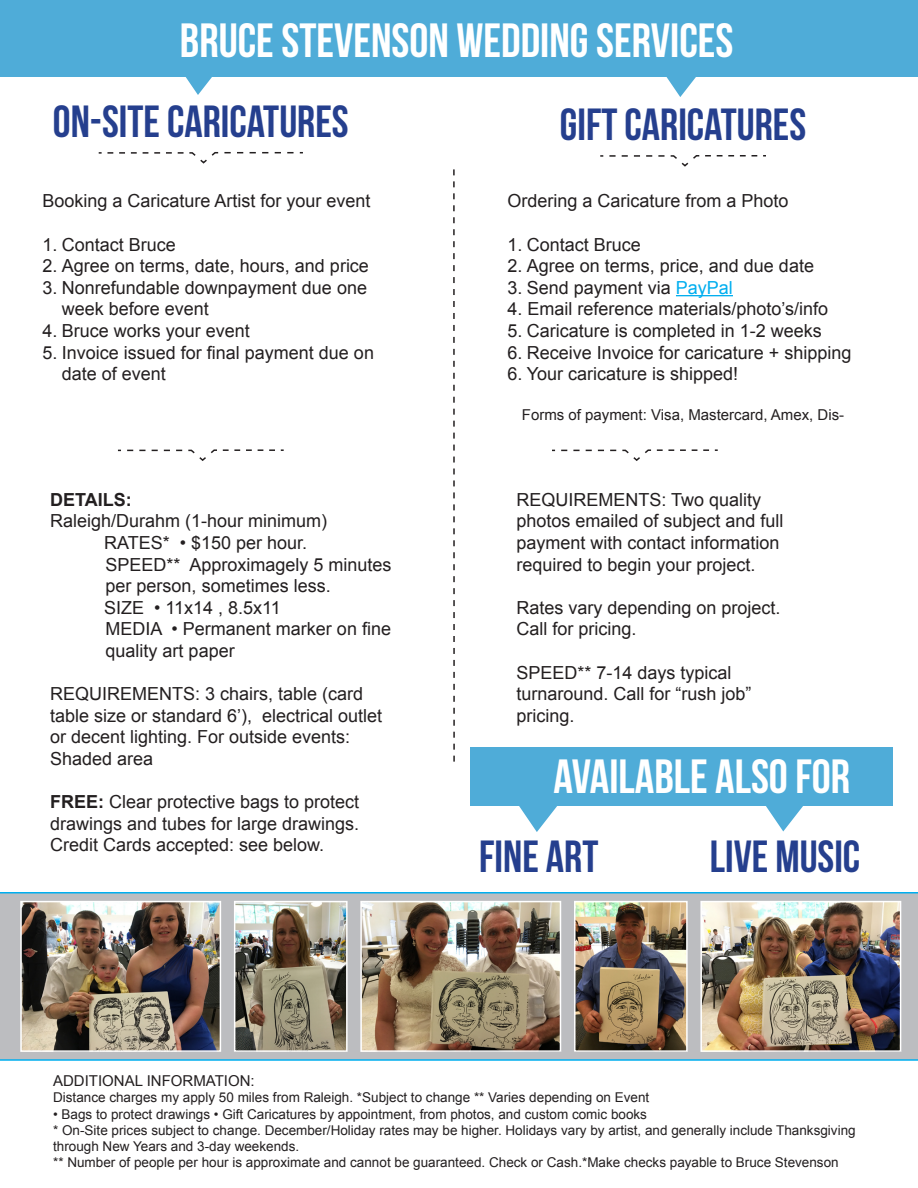
<style>
.page{position:relative;width:918px;height:1188px;background:#fff}
.page>*{position:absolute;margin:0;border:0;box-sizing:border-box;transform-origin:0 0}
.t1{font:48px "Bebas Neue";color:#fff}
.t2{font:45px "Bebas Neue";color:#253f8e}
.t3{font:18px/21.6px "Arial";color:#231f20}
.t4{font:700 18px "Arial";color:#231f20}
.t5{font:15px "Arial";color:#231f20}
.t6{font:13.5px/16.2px "Arial";color:#231f20}
.s1{font-weight:700}
.s2{color:#00aeef}
</style>
<div class="page">
<svg style="left:0;top:892px;width:918px;height:169px;background:#abbcc5"></svg>
<div style="left:0;top:0;width:918px;height:77px;background:#4facd8"></div>
<div style="left:470px;top:747px;width:422px;height:58px;background:#4facd8"></div>
<svg style="left:98px;top:152px;width:205px;height:12px"></svg>
<svg style="left:600px;top:155px;width:166px;height:12px"></svg>
<svg style="left:552px;top:449px;width:166px;height:12px"></svg>
<svg style="left:117px;top:449px;width:167px;height:12px"></svg>
<svg style="left:185px;top:77px;width:27px;height:18px"></svg>
<svg style="left:666px;top:77px;width:30px;height:20px"></svg>
<svg style="left:510px;top:805px;width:57px;height:27px"></svg>
<svg style="left:757px;top:805px;width:57px;height:26px"></svg>
<svg style="left:453px;top:169px;width:2px;height:593px"></svg>
<hr style="left:676px;top:295px;width:57px;height:1px;background:#00aeef">
<img style="left:23px;top:904px;width:195px;height:145px">
<div style="left:20px;top:901px;width:201px;height:151px;border:2px solid #fff"></div>
<img style="left:237px;top:904px;width:108px;height:145px">
<div style="left:234px;top:901px;width:114px;height:151px;border:2px solid #fff"></div>
<img style="left:703px;top:904px;width:195px;height:145px">
<div style="left:700px;top:901px;width:201px;height:151px;border:2px solid #fff"></div>
<img style="left:577px;top:904px;width:108px;height:145px">
<div style="left:574px;top:901px;width:114px;height:151px;border:2px solid #fff"></div>
<img style="left:363px;top:904px;width:195px;height:145px">
<div style="left:360px;top:901px;width:201px;height:151px;border:2px solid #fff"></div>
<p class="t1" style="left:180px;top:14px;width:555px">BRUCE STEVENSON WEDDING SERVICES</p>
<p class="t2" style="left:53px;top:97px;width:297px">ON-SITE CARICATURES</p>
<p class="t2" style="left:560px;top:100px;width:248px">GIFT CARICATURES</p>
<p class="t3" style="left:42px;top:190px;width:330px">Booking a Caricature Artist for your event</p>
<p class="t3" style="left:42px;top:234px;width:135px">1. Contact Bruce</p>
<p class="t3" style="left:42px;top:255px;width:328px">2. Agree on terms, date, hours, and price</p>
<p class="t3" style="left:62px;top:277px;width:307px;text-indent:-20px">3. Nonrefundable downpayment due one week before event</p>
<p class="t3" style="left:42px;top:320px;width:209px">4. Bruce works your event</p>
<p class="t3" style="left:62px;top:342px;width:314px;text-indent:-20px">5. Invoice issued for final payment due on date of event</p>
<p class="t4" style="left:50px;top:488px;width:83px">DETAILS:</p>
<p class="t3" style="left:50px;top:511px;width:279px">Raleigh/Durahm (1-hour minimum)</p>
<p class="t3" style="left:104px;top:532px;width:205px">RATES* • $150 per hour.</p>
<p class="t3" style="left:106px;top:554px;width:287px">SPEED** Approximagely 5 minutes per person, sometimes less.</p>
<p class="t3" style="left:104px;top:597px;width:178px">SIZE • 11x14 , 8.5x11</p>
<p class="t3" style="left:106px;top:619px;width:287px">MEDIA • Permanent marker on fine quality art paper</p>
<p class="t3" style="left:50px;top:683px;width:334px">REQUIREMENTS: 3 chairs, table (card table size or standard 6’), electrical outlet or decent lighting. For outside events:<br>Shaded area</p>
<p class="t3" style="left:50px;top:791px;width:311px;text-align:justify"><span class="s1">FREE:</span> Clear protective bags to protect drawings and tubes for large drawings.<br>Credit Cards accepted: see below.</p>
<p class="t3" style="left:507px;top:190px;width:283px">Ordering a Caricature from a Photo</p>
<p class="t3" style="left:507px;top:234px;width:135px">1. Contact Bruce</p>
<p class="t3" style="left:507px;top:255px;width:308px">2. Agree on terms, price, and due date</p>
<p class="t3" style="left:507px;top:277px;width:227px">3. Send payment via <span class="s2">PayPal</span></p>
<p class="t3" style="left:507px;top:298px;width:322px">4. Email reference materials/photo’s/info</p>
<p class="t3" style="left:507px;top:320px;width:316px">5. Caricature is completed in 1-2 weeks</p>
<p class="t3" style="left:507px;top:342px;width:346px">6. Receive Invoice for caricature + shipping</p>
<p class="t3" style="left:507px;top:363px;width:232px">6. Your caricature is shipped!</p>
<p class="t5" style="left:522px;top:405px;width:324px">Forms of payment: Visa, Mastercard, Amex, Dis-</p>
<p class="t3" style="left:516px;top:489px;width:269px">REQUIREMENTS: Two quality photos emailed of subject and full payment with contact information required to begin your project.</p>
<p class="t3" style="left:516px;top:597px;width:266px">Rates vary depending on project.<br>Call for pricing.</p>
<p class="t3" style="left:516px;top:662px;width:237px">SPEED** 7-14 days typical turnaround. Call for “rush job” pricing.</p>
<p class="t1" style="left:553px;top:750px;width:298px">AVAILABLE ALSO FOR</p>
<p class="t2" style="left:479px;top:832px;width:121px">FINE ART</p>
<p class="t2" style="left:710px;top:832px;width:152px">LIVE MUSIC</p>
<p class="t5" style="left:53px;top:1071px;width:203px">ADDITIONAL INFORMATION:</p>
<p class="t6" style="left:53px;top:1090px;width:598px">Distance charges my apply 50 miles from Raleigh. *Subject to change ** Varies depending on Event</p>
<p class="t6" style="left:53px;top:1106px;width:595px">• Bags to protect drawings • Gift Caricatures by appointment, from photos, and custom comic books</p>
<p class="t6" style="left:53px;top:1122px;width:804px">* On-Site prices subject to change. December/Holiday rates may be higher. Holidays vary by artist, and generally include Thanksgiving through New Years and 3-day weekends.</p>
<p class="t6" style="left:53px;top:1154px;width:787px">** Number of people per hour is approximate and cannot be guaranteed. Check or Cash.*Make checks payable to Bruce Stevenson</p>
</div>
